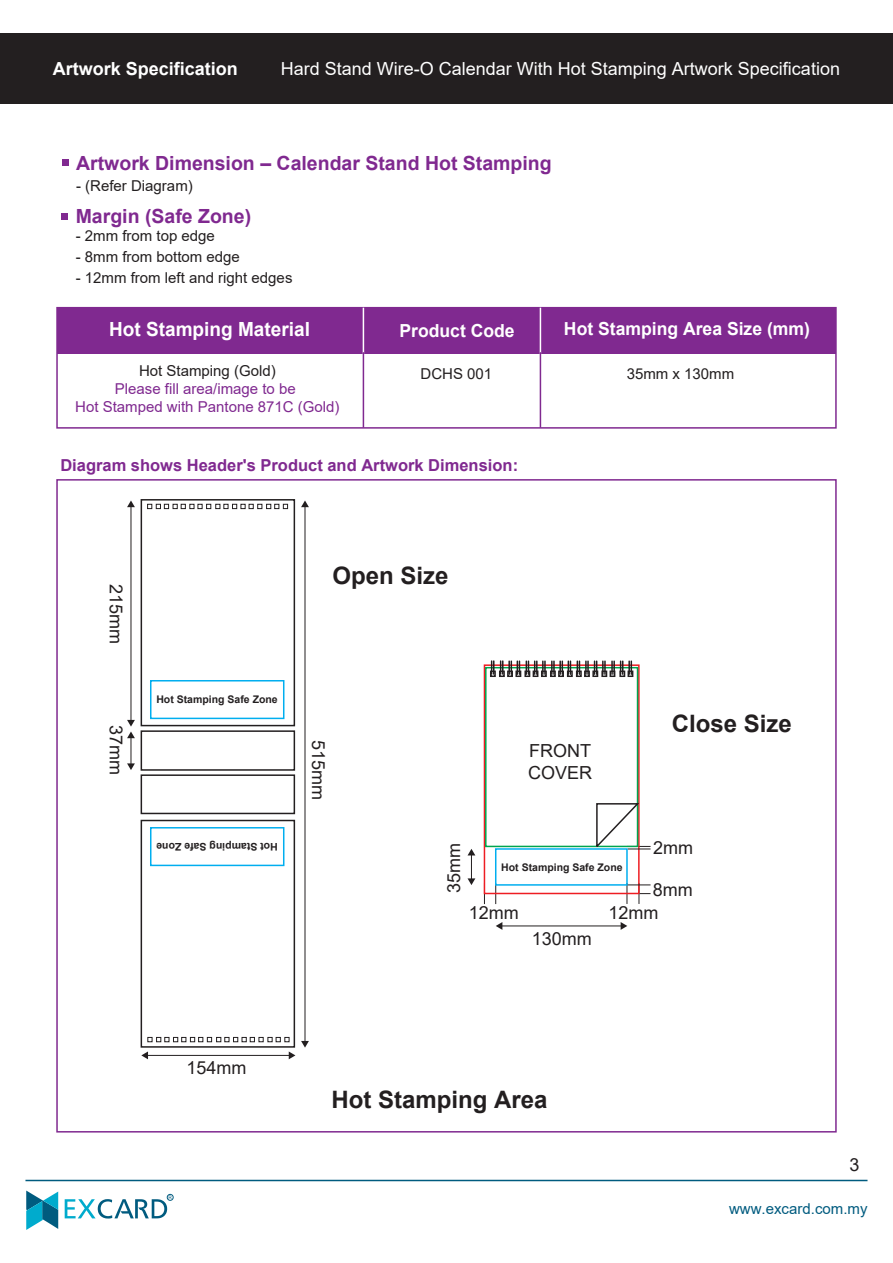
<style>
.page{position:relative;width:893px;height:1263px;background:#fff}
.page>*{position:absolute;margin:0;border:0;box-sizing:border-box;transform-origin:0 0}
.t1{font:700 24px "Arial";color:#231f20}
.t2{font:700 19.5px "Arial";color:#802990}
.t3{font:700 19.5px "Arial";color:#fff}
.t4{font:18px "Arial";color:#fff}
.t5{font:700 18px "Arial";color:#fff}
.t6{font:18px/21.6px "Arial";color:#231f20}
.t7{font:700 16.5px "Arial";color:#802990}
.t8{font:15px "Arial";color:#231f20}
.t9{font:15px/18px "Arial";color:#802990;text-align:center}
.t10{font:15px "Arial";color:#005b7f}
.t11{font:700 10.5px "Arial";color:#231f20}
.t12{font:4.8px "Arial";color:#005b7f}
</style>
<div class="page">
<div style="left:62px;top:159px;width:6px;height:7px;background:#802990"></div>
<div style="left:57px;top:308px;width:779px;height:46px;background:#802990"></div>
<div style="left:56px;top:307px;width:781px;height:122px;border:2px solid #802990"></div>
<hr style="left:363px;top:308px;width:1px;height:46px;background:#fff">
<hr style="left:363px;top:352px;width:1px;height:76px;background:#802990">
<hr style="left:540px;top:308px;width:1px;height:46px;background:#fff">
<hr style="left:540px;top:352px;width:1px;height:76px;background:#802990">
<div style="left:61px;top:213px;width:7px;height:7px;background:#802990"></div>
<hr style="left:145px;top:1055px;width:147px;height:1px;background:#231f20">
<svg style="left:141px;top:1051px;width:7px;height:8px"></svg>
<svg style="left:289px;top:1051px;width:6px;height:8px"></svg>
<hr style="left:499px;top:925px;width:124px;height:1px;background:#231f20">
<svg style="left:496px;top:922px;width:6px;height:8px"></svg>
<svg style="left:621px;top:922px;width:6px;height:8px"></svg>
<hr style="left:305px;top:503px;width:1px;height:541px;background:#231f20">
<svg style="left:301px;top:500px;width:8px;height:7px"></svg>
<svg style="left:301px;top:1041px;width:8px;height:7px"></svg>
<hr style="left:131px;top:503px;width:1px;height:220px;background:#231f20">
<svg style="left:127px;top:500px;width:8px;height:7px"></svg>
<hr style="left:131px;top:734px;width:1px;height:31px;background:#231f20">
<svg style="left:127px;top:720px;width:8px;height:18px"></svg>
<svg style="left:127px;top:763px;width:8px;height:7px"></svg>
<hr style="left:471px;top:850px;width:1px;height:30px;background:#231f20">
<svg style="left:495px;top:886px;width:1px;height:18px"></svg>
<svg style="left:468px;top:878px;width:7px;height:7px"></svg>
<svg style="left:468px;top:849px;width:7px;height:6px"></svg>
<div style="left:141px;top:499px;width:154px;height:227px;border:2px solid #231f20"></div>
<div style="left:141px;top:730px;width:154px;height:41px;border:2px solid #231f20"></div>
<div style="left:141px;top:774px;width:154px;height:40px;border:2px solid #231f20"></div>
<div style="left:141px;top:820px;width:154px;height:228px;border:2px solid #231f20"></div>
<svg style="left:147px;top:504px;width:141px;height:5px"></svg>
<svg style="left:147px;top:1037px;width:142px;height:5px"></svg>
<div style="left:150px;top:827px;width:134px;height:39px;border:2px solid #00aeef"></div>
<div style="left:150px;top:680px;width:134px;height:39px;border:2px solid #00aeef"></div>
<div style="left:484px;top:664px;width:156px;height:230px;border:2px solid #ee1d23"></div>
<div style="left:485px;top:667px;width:153px;height:180px;border:2px solid #00a54f"></div>
<div style="left:490px;top:670px;width:6px;height:7px;border:2px solid #231f20"></div>
<div style="left:499px;top:670px;width:6px;height:7px;border:2px solid #231f20"></div>
<div style="left:507px;top:670px;width:6px;height:7px;border:2px solid #231f20"></div>
<div style="left:515px;top:670px;width:6px;height:7px;border:2px solid #231f20"></div>
<div style="left:524px;top:670px;width:6px;height:7px;border:2px solid #231f20"></div>
<div style="left:567px;top:670px;width:6px;height:7px;border:2px solid #231f20"></div>
<div style="left:576px;top:670px;width:6px;height:7px;border:2px solid #231f20"></div>
<svg style="left:491px;top:661px;width:3px;height:13px"></svg>
<svg style="left:500px;top:661px;width:20px;height:13px"></svg>
<svg style="left:526px;top:661px;width:45px;height:16px"></svg>
<svg style="left:577px;top:661px;width:56px;height:16px"></svg>
<div style="left:495px;top:848px;width:133px;height:38px;border:2px solid #00aeef"></div>
<svg style="left:595px;top:802px;width:55px;height:48px"></svg>
<svg style="left:627px;top:883px;width:23px;height:21px"></svg>
<svg style="left:26px;top:1190px;width:32px;height:40px"></svg>
<svg style="left:65px;top:1194px;width:108px;height:24px"></svg>
<hr style="left:25px;top:1180px;width:842px;height:1px;background:#005b7f">
<div style="left:0;top:33px;width:893px;height:71px;background:#231f20"></div>
<p class="t5" style="left:53px;top:56px;width:187px">Artwork Specification</p>
<p class="t4" style="left:281px;top:56px;width:561px">Hard Stand Wire-O Calendar With Hot Stamping Artwork Specification</p>
<h2 class="t2" style="left:76px;top:149px;width:477px">Artwork Dimension – Calendar Stand Hot Stamping</h2>
<p class="t8" style="left:76px;top:175px;width:118px">- (Refer Diagram)</p>
<h2 class="t2" style="left:76px;top:202px;width:177px">Margin (Safe Zone)</h2>
<p class="t8" style="left:76px;top:225px;width:141px">- 2mm from top edge</p>
<p class="t8" style="left:76px;top:246px;width:166px">- 8mm from bottom edge</p>
<p class="t8" style="left:76px;top:267px;width:218px">- 12mm from left and right edges</p>
<p class="t5" style="left:399px;top:317px;width:117px">Product Code</p>
<p class="t5" style="left:564px;top:316px;width:248px">Hot Stamping Area Size (mm)</p>
<h2 class="t3" style="left:109px;top:316px;width:202px">Hot Stamping Material</h2>
<p class="t8" style="left:139px;top:360px;width:138px">Hot Stamping (Gold)</p>
<p class="t8" style="left:421px;top:363px;width:73px">DCHS 001</p>
<p class="t9" style="left:75px;top:379px;width:266px">Please fill area/image to be<br>Hot Stamped with Pantone 871C (Gold)</p>
<p class="t8" style="left:627px;top:363px;width:109px">35mm x 130mm</p>
<p class="t7" style="left:60px;top:453px;width:459px">Diagram shows Header's Product and Artwork Dimension:</p>
<p class="t6" style="left:127px;top:584px;width:62px;rotate:90deg">215mm</p>
<p class="t6" style="left:127px;top:725px;width:52px;rotate:90deg">37mm</p>
<p class="t11" style="left:156px;top:692px;width:123px">Hot Stamping Safe Zone</p>
<p class="t11" style="left:278px;top:854px;width:123px;rotate:-180deg">Hot Stamping Safe Zone</p>
<h1 class="t1" style="left:333px;top:558px;width:118px">Open Size</h1>
<p class="t6" style="left:329px;top:740px;width:62px;rotate:90deg">515mm</p>
<p class="t6" style="left:528px;top:740px;width:66px">FRONT<br>COVER</p>
<h1 class="t1" style="left:672px;top:706px;width:122px">Close Size</h1>
<p class="t6" style="left:443px;top:893px;width:52px;rotate:-90deg">35mm</p>
<p class="t11" style="left:501px;top:859px;width:123px">Hot Stamping Safe Zone</p>
<p class="t6" style="left:653px;top:836px;width:41px">2mm</p>
<p class="t6" style="left:653px;top:879px;width:41px">8mm</p>
<p class="t6" style="left:469px;top:901px;width:52px">12mm</p>
<p class="t6" style="left:608px;top:901px;width:52px">12mm</p>
<p class="t6" style="left:532px;top:927px;width:62px">130mm</p>
<p class="t6" style="left:186px;top:1057px;width:62px">154mm</p>
<p class="t12" style="left:169px;top:1194px;width:5px">R</p>
<h1 class="t1" style="left:331px;top:1082px;width:218px">Hot Stamping Area</h1>
<p class="t6" style="left:849px;top:1153px;width:12px">3</p>
<p class="t10" style="left:729px;top:1198px;width:140px">www.excard.com.my</p>
</div>
